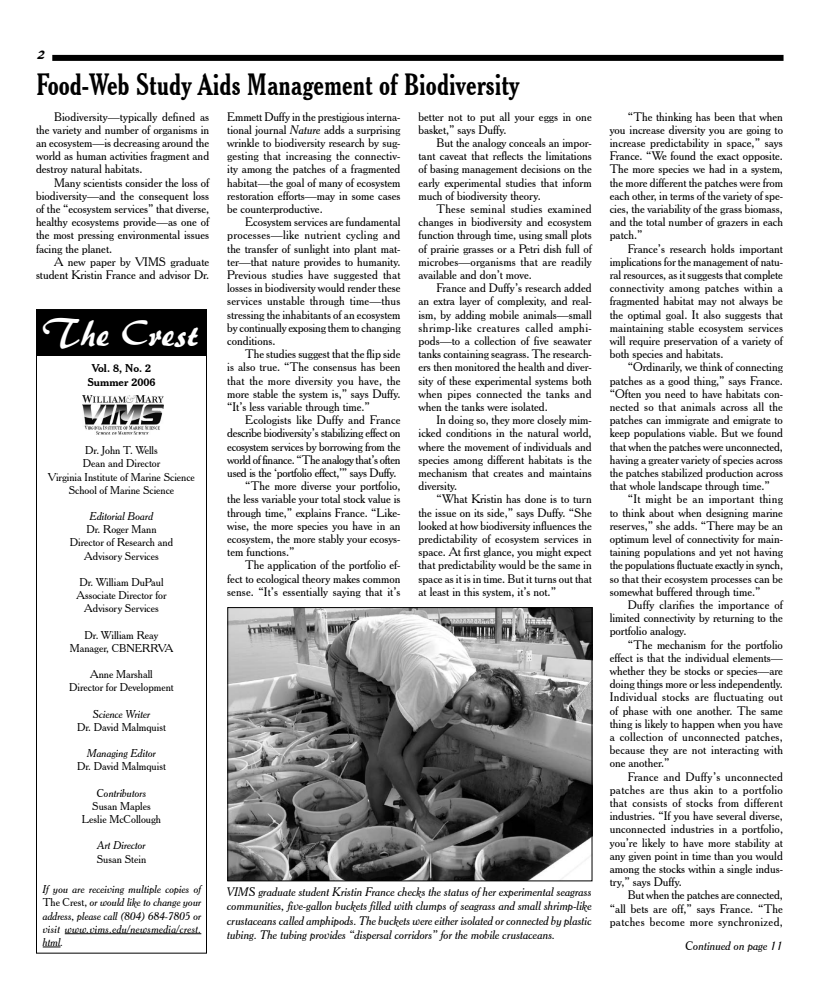
<style>
.page{position:relative;width:819px;height:990px;background:#fff}
.page>*{position:absolute;margin:0;border:0;box-sizing:border-box;transform-origin:0 0}
.t1{font:36px "Brush 445 BT";color:#fff}
.t2{font:700 condensed 30px "Cheltenham BT";color:#000}
.t3{font:16px "Brush 445 BT";color:#000}
.t4{font:12px/13.2px "Cheltenham BT";color:#000;text-align:justify}
.t5{font:italic 12px/14.4px "Cheltenham BT";color:#000;text-align:justify}
.t6{font:12px "Cheltenham BT";letter-spacing:-.02em;color:#000}
.t7{font:12px "Cheltenham BT";letter-spacing:-.025em;color:#000}
.t8{font:11px/13.2px "Cheltenham BT";color:#000;text-align:center}
.t9{font:italic 11px/13.2px "Cheltenham BT";color:#000;text-align:justify}
.t10{font:700 11px/13.2px "Cheltenham BT";color:#000;text-align:center}
.s1{font-style:normal}
.s2{font-style:italic}
</style>
<div class="page">
<div style="left:52px;top:55px;width:732px;height:6px;background:#000"></div>
<div style="left:36px;top:310px;width:170px;height:45px;background:#000"></div>
<div style="left:36px;top:309px;width:171px;height:47px;border:1px solid #000"></div>
<div style="left:36px;top:309px;width:171px;height:645px;border:1px solid #000"></div>
<img style="left:82px;top:395px;width:81px;height:39px">
<hr style="left:65px;top:933px;width:136px;height:1px;background:#000">
<svg style="left:43px;top:947px;width:18px;height:1px"></svg>
<img style="left:229px;top:609px;width:362px;height:270px">
<div style="left:227px;top:607px;width:366px;height:274px;border:1px solid #000"></div>
<h3 class="t3" style="left:38px;top:44px;width:10px">2</h3>
<h2 class="t2" style="left:36px;top:66px;width:485px">Food-Web Study Aids Management of Biodiversity</h2>
<p class="t4" style="left:36px;top:110px;width:175px;text-indent:18px">Biodiversity—typically defined as the variety and number of organisms in an ecosystem—is decreasing around the world as human activities fragment and destroy natural habitats.</p>
<p class="t4" style="left:36px;top:176px;width:175px;text-indent:18px">Many scientists consider the loss of biodiversity—and the consequent loss of the “ecosystem services” that diverse, healthy ecosystems provide—as one of the most pressing environmental issues facing the planet.</p>
<p class="t4" style="left:36px;top:255px;width:175px;text-align:right">A new paper by VIMS graduate student Kristin France and advisor Dr.</p>
<h1 class="t1" style="left:43px;top:311px;width:159px">The Crest</h1>
<p class="t10" style="left:87px;top:362px;width:70px">Vol. 8, No. 2<br>Summer 2006</p>
<p class="t8" style="left:48px;top:444px;width:148px">Dr. John T. Wells<br>Dean and Director<br>Virginia Institute of Marine Science<br>School of Marine Science</p>
<p class="t9" style="left:90px;top:509px;width:65px">Editorial Board</p>
<p class="t8" style="left:70px;top:523px;width:105px">Dr. Roger Mann<br>Director of Research and<br>Advisory Services</p>
<p class="t8" style="left:77px;top:575px;width:91px">Dr. William DuPaul<br>Associate Director for<br>Advisory Services</p>
<p class="t8" style="left:70px;top:628px;width:105px">Dr. William Reay<br>Manager, CBNERRVA</p>
<p class="t8" style="left:69px;top:667px;width:106px">Anne Marshall<br>Director for Development</p>
<p class="t9" style="left:93px;top:707px;width:59px">Science Writer</p>
<p class="t8" style="left:77px;top:720px;width:90px">Dr. David Malmquist</p>
<p class="t9" style="left:87px;top:747px;width:70px">Managing Editor</p>
<p class="t8" style="left:77px;top:760px;width:90px">Dr. David Malmquist</p>
<p class="t9" style="left:97px;top:786px;width:51px">Contributors</p>
<p class="t8" style="left:82px;top:799px;width:81px">Susan Maples<br>Leslie McCollough</p>
<p class="t9" style="left:97px;top:839px;width:50px">Art Director</p>
<p class="t8" style="left:97px;top:852px;width:51px">Susan Stein</p>
<p class="t9" style="left:43px;top:883px;width:160px">If you are receiving multiple copies of <span class="s1">The Crest,</span> or would like to change your address, please call (804) 684-7805 or visit www.vims.edu/newsmedia/crest. html.</p>
<p class="t4" style="left:227px;top:110px;width:175px">Emmett Duffy in the prestigious interna&shy;tional journal <span class="s2">Nature</span> adds a surprising wrinkle to biodiversity research by sug&shy;gesting that increasing the connectiv&shy;ity among the patches of a fragmented habitat—the goal of many of ecosystem restoration efforts—may in some cases be counterproductive.</p>
<p class="t4" style="left:227px;top:215px;width:175px;text-indent:18px">Ecosystem services are fundamental processes—like nutrient cycling and the transfer of sunlight into plant mat&shy;ter—that nature provides to humanity.<br>Previous studies have suggested that losses in biodiversity would render these services unstable through time—thus stressing the inhabitants of an ecosystem by continually exposing them to changing conditions.</p>
<p class="t4" style="left:227px;top:347px;width:175px;text-indent:18px">The studies suggest that the flip side is also true. “The consensus has been that the more diversity you have, the more stable the system is,” says Duffy. “It’s less variable through time.”</p>
<p class="t4" style="left:245px;top:413px;width:157px">Ecologists like Duffy and France</p>
<p class="t6" style="left:227px;top:426px;width:175px">describe biodiversity’s stabilizing effect on</p>
<p class="t6" style="left:227px;top:439px;width:175px">ecosystem services by borrowing from the</p>
<p class="t7" style="left:227px;top:452px;width:175px">world of finance. “The analogy that’s often</p>
<p class="t6" style="left:227px;top:465px;width:171px">used is the ‘portfolio effect,’” says Duffy.</p>
<p class="t4" style="left:245px;top:479px;width:157px">“The more diverse your portfolio,</p>
<p class="t4" style="left:227px;top:492px;width:175px">the less variable your total stock value is</p>
<p class="t4" style="left:227px;top:506px;width:175px">through time,” explains France. “Like-</p>
<p class="t4" style="left:227px;top:519px;width:175px">wise, the more species you have in an</p>
<p class="t4" style="left:227px;top:532px;width:175px">ecosystem, the more stably your ecosys-</p>
<p class="t4" style="left:227px;top:545px;width:69px">tem functions.”</p>
<p class="t4" style="left:245px;top:558px;width:157px">The application of the portfolio ef-</p>
<p class="t4" style="left:227px;top:572px;width:175px">fect to ecological theory makes common</p>
<p class="t4" style="left:227px;top:585px;width:175px">sense. “It’s essentially saying that it’s</p>
<p class="t4" style="left:418px;top:110px;width:175px">better not to put all your eggs in one basket,” says Duffy.</p>
<p class="t4" style="left:418px;top:136px;width:175px;text-indent:18px">But the analogy conceals an impor&shy;tant caveat that reflects the limitations of basing management decisions on the early experimental studies that inform much of biodiversity theory.</p>
<p class="t4" style="left:418px;top:202px;width:175px;text-indent:18px">These seminal studies examined changes in biodiversity and ecosystem function through time, using small plots of prairie grasses or a Petri dish full of microbes—organisms that are readily available and don’t move.</p>
<p class="t4" style="left:418px;top:281px;width:175px;text-indent:18px">France and Duffy’s research added an extra layer of complexity, and real&shy;ism, by adding mobile animals—small shrimp-like creatures called amphi&shy;pods—to a collection of five seawater tanks containing seagrass. The research&shy;ers then monitored the health and diver&shy;sity of these experimental systems both when pipes connected the tanks and when the tanks were isolated.</p>
<p class="t4" style="left:418px;top:413px;width:175px;text-indent:18px">In doing so, they more closely mim&shy;icked conditions in the natural world, where the movement of individuals and species among different habitats is the mechanism that creates and maintains diversity.</p>
<p class="t4" style="left:418px;top:492px;width:175px;text-indent:18px">“What Kristin has done is to turn the issue on its side,” says Duffy. “She looked at how biodiversity influences the predictability of ecosystem services in space. At first glance, you might expect that predictability would be the same in space as it is in time. But it turns out that at least in this system, it’s not.”</p>
<p class="t5" style="left:227px;top:884px;width:366px">VIMS graduate student Kristin France checks the status of her experimental seagrass communities, five-gallon buckets filled with clumps of seagrass and small shrimp-like crustaceans called amphipods. The buckets were either isolated or connected by plastic tubing. The tubing provides “dispersal corridors” for the mobile crustaceans.</p>
<p class="t4" style="left:610px;top:110px;width:175px;text-indent:18px">“The thinking has been that when you increase diversity you are going to increase predictability in space,” says France. “We found the exact opposite.<br>The more species we had in a system, the more different the patches were from each other, in terms of the variety of spe&shy;cies, the variability of the grass biomass, and the total number of grazers in each patch.”</p>
<p class="t4" style="left:610px;top:242px;width:175px;text-indent:18px">France’s research holds important implications for the management of natu&shy;ral resources, as it suggests that complete connectivity among patches within a fragmented habitat may not always be the optimal goal. It also suggests that maintaining stable ecosystem services will require preservation of a variety of both species and habitats.</p>
<p class="t4" style="left:610px;top:360px;width:175px;text-indent:18px">“Ordinarily, we think of connecting patches as a good thing,” says France. “Often you need to have habitats con&shy;nected so that animals across all the patches can immigrate and emigrate to keep populations viable. But we found that when the patches were unconnected, having a greater variety of species across the patches stabilized production across that whole landscape through time.”</p>
<p class="t4" style="left:610px;top:492px;width:175px;text-indent:18px">“It might be an important thing to think about when designing marine reserves,” she adds. “There may be an optimum level of connectivity for main&shy;taining populations and yet not having the populations fluctuate exactly in synch, so that their ecosystem processes can be somewhat buffered through time.”</p>
<p class="t4" style="left:610px;top:598px;width:175px;text-indent:18px">Duffy clarifies the importance of limited connectivity by returning to the portfolio analogy.</p>
<p class="t4" style="left:610px;top:638px;width:175px;text-indent:18px">“The mechanism for the portfolio effect is that the individual elements— whether they be stocks or species—are doing things more or less independently.<br>Individual stocks are fluctuating out of phase with one another. The same thing is likely to happen when you have a collection of unconnected patches, because they are not interacting with one another.”</p>
<p class="t4" style="left:610px;top:770px;width:175px;text-indent:18px">France and Duffy’s unconnected patches are thus akin to a portfolio that consists of stocks from different industries. “If you have several diverse, unconnected industries in a portfolio, you’re likely to have more stability at any given point in time than you would among the stocks within a single indus&shy;try,” says Duffy.</p>
<p class="t4" style="left:610px;top:888px;width:175px;text-indent:18px">But when the patches are connected, “all bets are off,” says France. “The patches become more synchronized,</p>
<p class="t5" style="left:685px;top:938px;width:99px">Continued on page 11</p>
</div>
